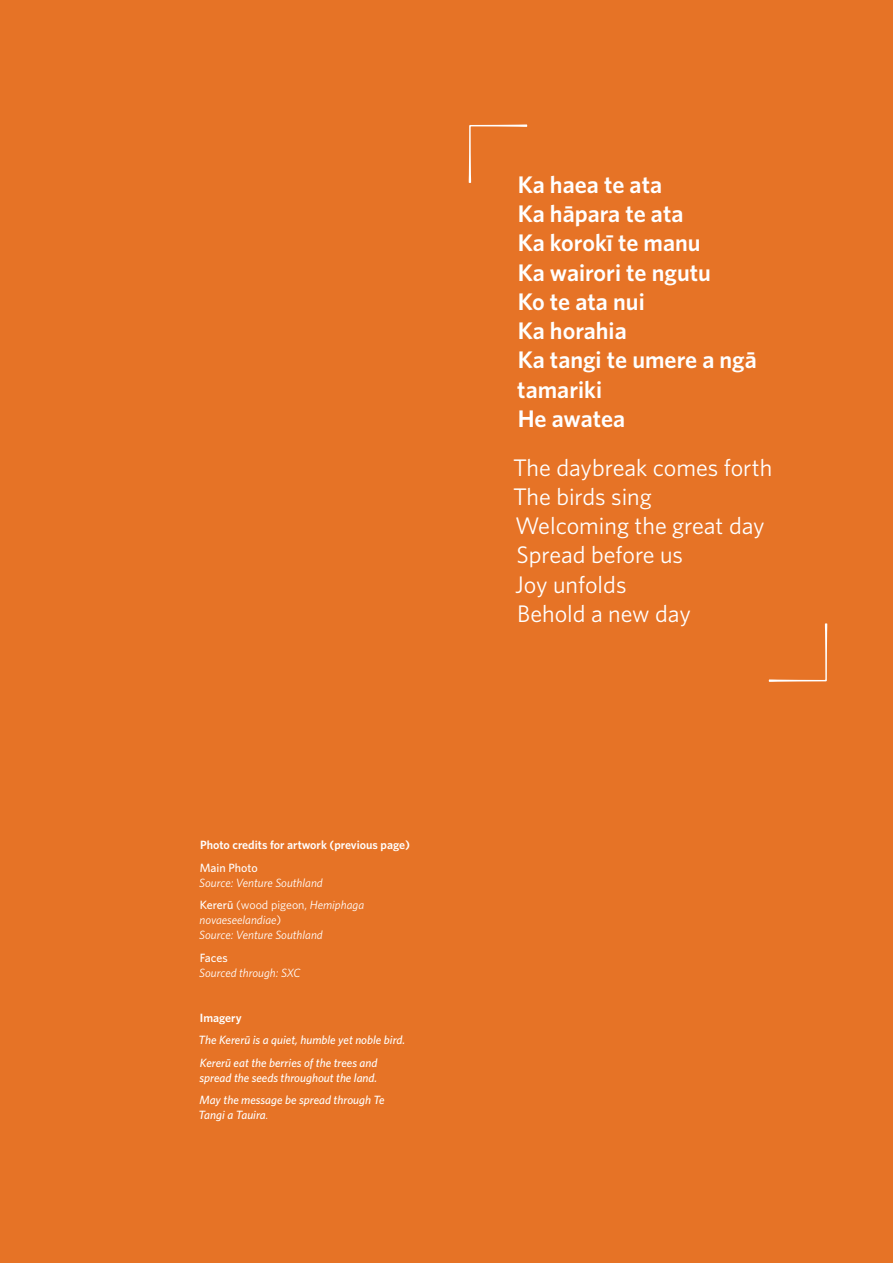
<style>
.page{position:relative;width:893px;height:1263px;background:#e67326}
.page>*{position:absolute;margin:0;border:0;box-sizing:border-box;transform-origin:0 0}
.t1{font:600 24px/29.2px "Whitney";color:#fff}
.t2{font:24px/29.2px "Whitney";color:#fff}
.t3{font:italic 500 12px/22.5px "Whitney";color:#fff}
.t4{font:italic 12px/22.5px "Whitney";color:#fff}
.t5{font:600 12px "Whitney";color:#fff}
.t6{font:500 12px "Whitney";color:#fff}
.s1{font-weight:500;font-style:normal}
.s2{font-style:normal}
.s3{font-weight:400}
</style>
<div class="page">
<svg style="left:469px;top:124px;width:58px;height:59px"></svg>
<svg style="left:769px;top:623px;width:58px;height:59px"></svg>
<p class="t5" style="left:200px;top:840px;width:212px">Photo credits for artwork (previous page)</p>
<p class="t6" style="left:200px;top:863px;width:60px">Main Photo</p>
<p class="t4" style="left:199px;top:872px;width:166px">Source: Venture Southland<br><span class="s1">Kererū</span> <span class="s2">(wood pigeon,</span> Hemiphaga</p>
<p class="t4" style="left:199px;top:914px;width:125px;line-height:15px">novaeseelandiae<span class="s2">)<br></span>Source: Venture Southland</p>
<p class="t6" style="left:200px;top:953px;width:29px">Faces</p>
<p class="t4" style="left:199px;top:962px;width:103px">Sourced through: SXC</p>
<p class="t5" style="left:200px;top:1013px;width:43px">Imagery</p>
<p class="t3" style="left:199px;top:1030px;width:208px">The Kererū is a quiet, humble yet noble bird.<br>Kererū eat the berries of the trees and</p>
<p class="t3" style="left:200px;top:1067px;width:187px">spread the seeds throughout the land.<br>May the message be spread through Te</p>
<p class="t3" style="left:199px;top:1105px;width:71px">Tangi a Tauira<span class="s3">.</span></p>
<h1 class="t1" style="left:517px;top:172px;width:241px">Ka haea te ata<br>Ka hāpara te ata<br>Ka korokī te manu<br>Ka wairori te ngutu<br>Ko te ata nui<br>Ka horahia<br>Ka tangi te umere a ngā tamariki<br>He awatea</h1>
<h1 class="t2" style="left:513px;top:455px;width:261px">The daybreak comes forth<br>The birds sing<br>Welcoming the great day<br>Spread before us<br>Joy unfolds<br>Behold a new day</h1>
</div>
